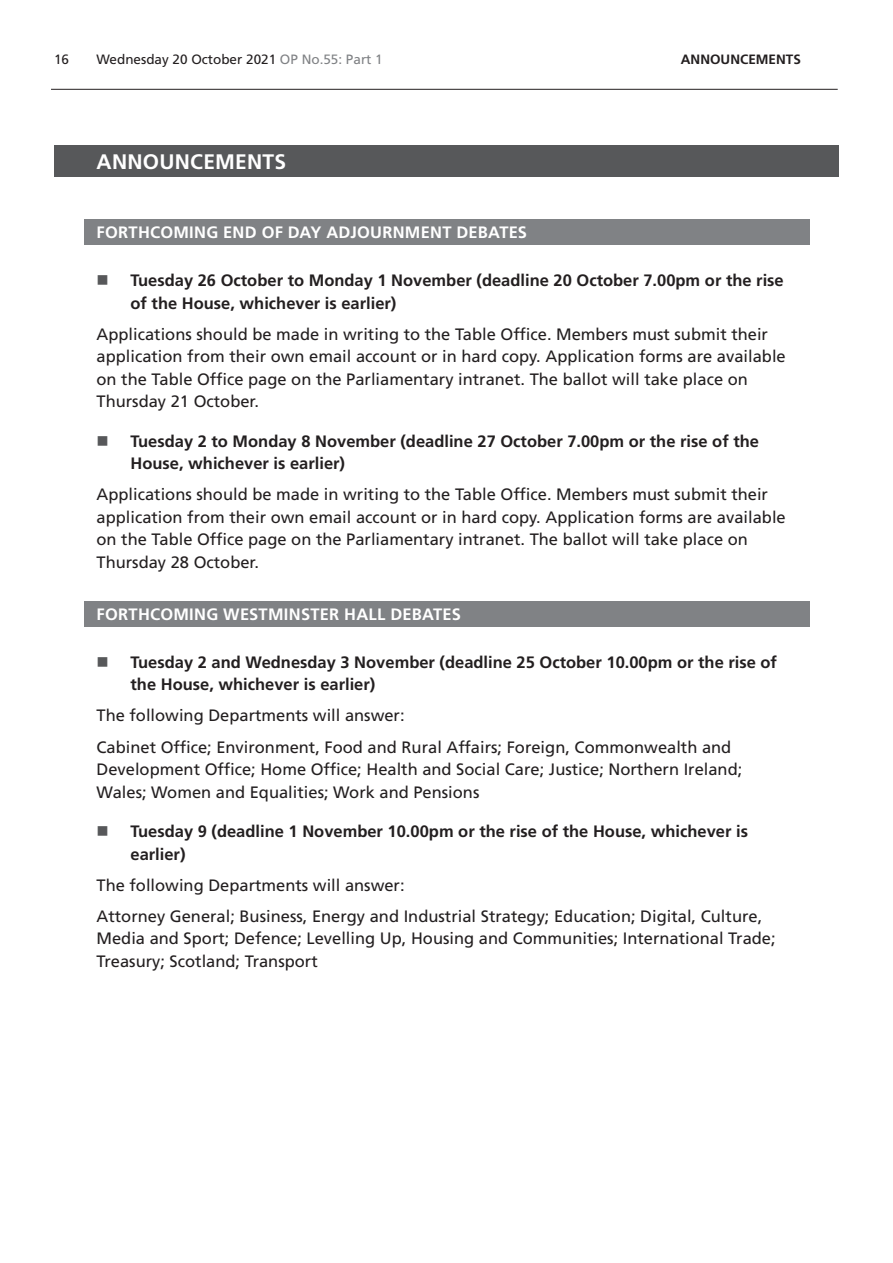
<style>
.page{position:relative;width:893px;height:1263px;background:#fff}
.page>*{position:absolute;margin:0;border:0;box-sizing:border-box;transform-origin:0 0}
.Heading1Grey{font:700 21px "Frutiger LT Std";letter-spacing:.015em;color:#fff}
.t1{font:16.5px/22.5px "Frutiger LT Std";color:#231f20}
.t2{font:700 16.5px/22.5px "Frutiger LT Std";color:#231f20}
.Heading2Grey{font:700 16.5px "Frutiger LT Std";letter-spacing:.015em;color:#fff}
.t3{font:13.5px "Frutiger LT Std";color:#231f20}
.t4{font:700 13.5px "Frutiger LT Std";color:#231f20}
.s1{color:#808285}
</style>
<div class="page">
<hr style="left:51px;top:89px;width:787px;height:1px;background:#231f20">
<div style="left:54px;top:146px;width:785px;height:31px;background:#57585a"></div>
<div style="left:84px;top:219px;width:725px;height:25px;background:#808285"></div>
<div style="left:84px;top:601px;width:725px;height:25px;background:#808285"></div>
<p class="t3" style="left:54px;top:52px;width:17px">16</p>
<p class="t3" style="left:97px;top:52px;width:288px">Wednesday 20 October 2021 <span class="s1">OP No.55: Part 1</span></p>
<p class="t4" style="left:681px;top:52px;width:20px">Announcements</p>
<h2 class="Heading1Grey" style="left:97px;top:149px;width:191px">ANNOUNCEMENTS</h2>
<h2 class="Heading2Grey" style="left:97px;top:223px;width:432px">FORTHCOMING END OF DAY ADJOURNMENT DEBATES</h2>
<p class="t2" style="left:131px;top:269px;width:655px">Tuesday 26 October to Monday 1 November (deadline 20 October 7.00pm or the rise of the House, whichever is earlier)</p>
<p class="t1" style="left:97px;top:323px;width:691px">Applications should be made in writing to the Table Office. Members must submit their application from their own email account or in hard copy. Application forms are available on the Table Office page on the Parliamentary intranet. The ballot will take place on Thursday 21 October.</p>
<p class="t2" style="left:131px;top:430px;width:630px">Tuesday 2 to Monday 8 November (deadline 27 October 7.00pm or the rise of the<br>House, whichever is earlier)</p>
<p class="t1" style="left:97px;top:483px;width:691px">Applications should be made in writing to the Table Office. Members must submit their application from their own email account or in hard copy. Application forms are available on the Table Office page on the Parliamentary intranet. The ballot will take place on Thursday 28 October.</p>
<h2 class="Heading2Grey" style="left:97px;top:604px;width:366px">FORTHCOMING WESTMINSTER HALL DEBATES</h2>
<p class="t2" style="left:131px;top:651px;width:648px">Tuesday 2 and Wednesday 3 November (deadline 25 October 10.00pm or the rise of the House, whichever is earlier)</p>
<p class="t1" style="left:97px;top:704px;width:310px">The following Departments will answer:</p>
<p class="t1" style="left:97px;top:736px;width:647px">Cabinet Office; Environment, Food and Rural Affairs; Foreign, Commonwealth and<br>Development Office; Home Office; Health and Social Care; Justice; Northern Ireland;<br>Wales; Women and Equalities; Work and Pensions</p>
<p class="t2" style="left:131px;top:820px;width:619px">Tuesday 9 (deadline 1 November 10.00pm or the rise of the House, whichever is earlier)</p>
<p class="t1" style="left:97px;top:874px;width:310px">The following Departments will answer:</p>
<p class="t1" style="left:97px;top:905px;width:681px">Attorney General; Business, Energy and Industrial Strategy; Education; Digital, Culture,<br>Media and Sport; Defence; Levelling Up, Housing and Communities; International Trade;<br>Treasury; Scotland; Transport</p>
</div>
